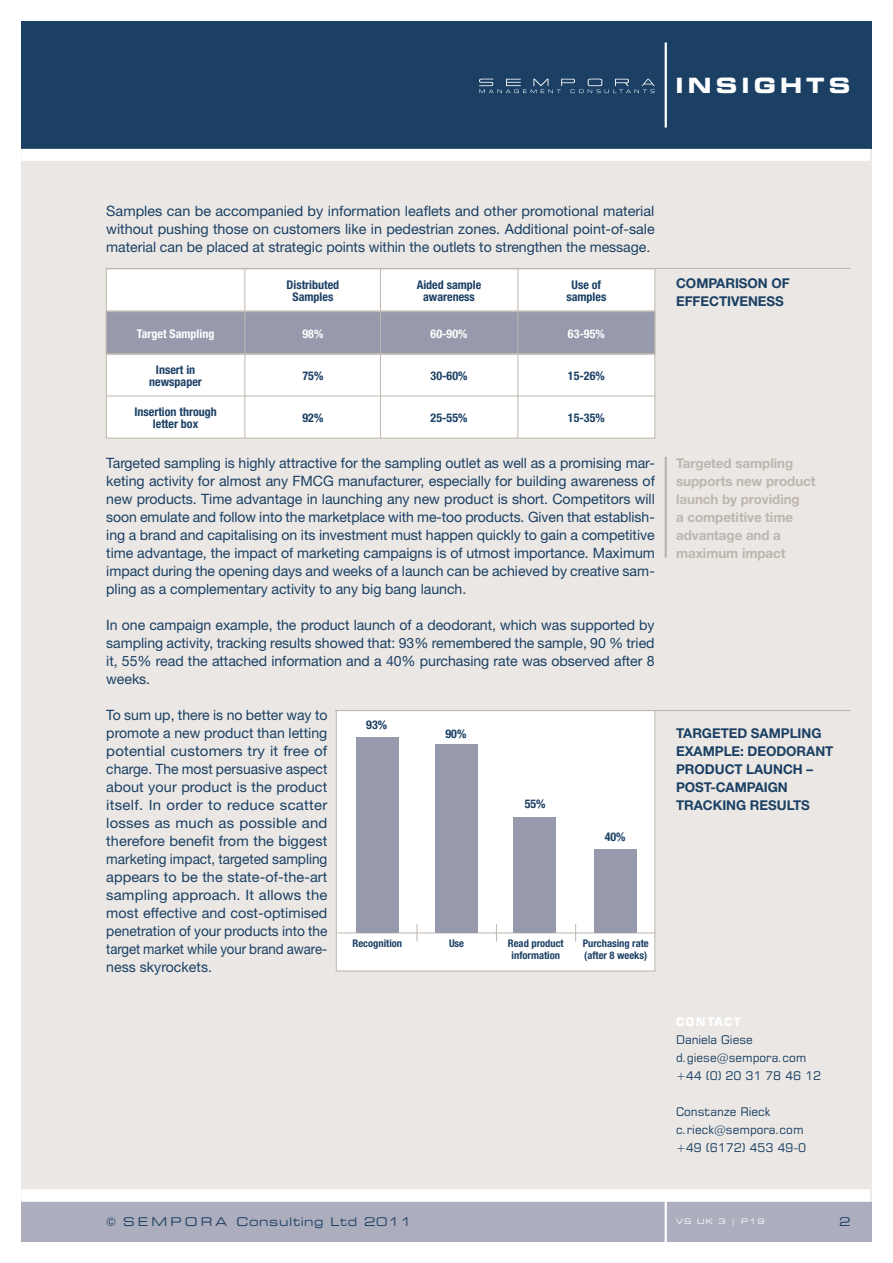
<style>
.page{position:relative;width:893px;height:1263px;background:#fff}
.page>*{position:absolute;margin:0;border:0;box-sizing:border-box;transform-origin:0 0}
.t1{font:700 expanded 21px "Square 721 BT";letter-spacing:.2em;color:#fff}
.t2{font:14.25px/18px "Helvetica Neue LT Std";letter-spacing:-.005em;color:#1b4064;text-align:justify}
.t3{font:700 13.5px/18px "Helvetica Neue LT Std";letter-spacing:-.005em;color:#1b4064}
.t4{font:700 13.5px/18px "Helvetica Neue LT Std";letter-spacing:-.005em;color:#beb6ad}
.t5{font:700 condensed 12px/12px "Helvetica Neue LT Std";color:#1b4064;text-align:center}
.t6{font:12px/18px "Square 721 BT";letter-spacing:-.005em;color:#1b4064}
.t7{font:700 condensed 12px "Helvetica Neue LT Std";color:#fff}
.t8{font:expanded 12px "Square 721 BT";letter-spacing:.05em;color:#1b4064}
.t9{font:700 12px "Square 721 BT";color:#fff}
.t10{font:700 condensed 10.5px/12px "Helvetica Neue LT Std";color:#1b4064;text-align:center}
.t11{font:expanded 7.5px "Square 721 BT";letter-spacing:.15em;color:#fff}
</style>
<div class="page">
<div style="left:21px;top:21px;width:851px;height:128px;background:#1b4064"></div>
<div style="left:21px;top:1201px;width:851px;height:41px;background:#acadbd"></div>
<div style="left:21px;top:149px;width:851px;height:1052px;background:#eae7e4"></div>
<div style="left:21px;top:149px;width:849px;height:12px;background:#fff"></div>
<div style="left:21px;top:1189px;width:849px;height:12px;background:#fff"></div>
<hr style="left:665px;top:1201px;width:2px;height:62px;background:#fff">
<hr style="left:665px;top:43px;width:2px;height:85px;background:#fff">
<svg style="left:479px;top:79px;width:176px;height:14px"></svg>
<div style="left:106px;top:268px;width:549px;height:170px;background:#fff;border:1px solid #beb6ad"></div>
<div style="left:106px;top:311px;width:549px;height:44px;background:#9799ac;border:1px solid #beb6ad"></div>
<hr style="left:665px;top:457px;width:2px;height:101px;background:#beb6ad">
<hr style="left:106px;top:268px;width:744px;height:1px;background:#beb6ad">
<hr style="left:106px;top:311px;width:549px;height:1px;background:#beb6ad">
<hr style="left:106px;top:353px;width:549px;height:1px;background:#beb6ad">
<hr style="left:106px;top:396px;width:549px;height:1px;background:#beb6ad">
<div style="left:336px;top:710px;width:319px;height:261px;background:#fff;border:1px solid #beb6ad"></div>
<hr style="left:335px;top:710px;width:515px;height:1px;background:#beb6ad">
<hr style="left:337px;top:932px;width:318px;height:1px;background:#beb6ad">
<svg style="left:417px;top:924px;width:1px;height:18px"></svg>
<svg style="left:496px;top:924px;width:1px;height:18px"></svg>
<svg style="left:575px;top:924px;width:1px;height:18px"></svg>
<div style="left:356px;top:737px;width:42px;height:195px;background:#9799ac"></div>
<div style="left:435px;top:744px;width:42px;height:188px;background:#9799ac"></div>
<div style="left:513px;top:817px;width:43px;height:115px;background:#9799ac"></div>
<div style="left:594px;top:849px;width:43px;height:83px;background:#9799ac"></div>
<hr style="left:244px;top:268px;width:1px;height:170px;background:#beb6ad">
<hr style="left:380px;top:268px;width:1px;height:170px;background:#beb6ad">
<hr style="left:517px;top:268px;width:1px;height:170px;background:#beb6ad">
<h1 class="t1" style="left:675px;top:73px;width:176px">INSIGHTS</h1>
<p class="t2" style="left:106px;top:202px;width:550px">Samples can be accompanied by information leaflets and other promotional material without pushing those on customers like in pedestrian zones. Additional point-of-sale material can be placed at strategic points within the outlets to strengthen the message.</p>
<p class="t7" style="left:137px;top:326px;width:79px">Target Sampling</p>
<p class="t5" style="left:149px;top:363px;width:54px">Insert in newspaper</p>
<p class="t5" style="left:134px;top:406px;width:84px">Insertion through letter box</p>
<p class="t5" style="left:287px;top:279px;width:54px">Distributed<br>Samples</p>
<p class="t7" style="left:303px;top:326px;width:22px">98%</p>
<p class="t5" style="left:303px;top:369px;width:22px">75%</p>
<p class="t5" style="left:303px;top:412px;width:22px">92%</p>
<p class="t5" style="left:417px;top:279px;width:66px">Aided sample awareness</p>
<p class="t7" style="left:431px;top:326px;width:38px">60-90%</p>
<p class="t5" style="left:431px;top:369px;width:38px">30-60%</p>
<p class="t5" style="left:431px;top:412px;width:38px">25-55%</p>
<p class="t5" style="left:566px;top:279px;width:41px">Use of samples</p>
<p class="t7" style="left:568px;top:326px;width:38px">63-95%</p>
<p class="t5" style="left:568px;top:369px;width:38px">15-26%</p>
<p class="t5" style="left:568px;top:412px;width:38px">15-35%</p>
<p class="t2" style="left:106px;top:454px;width:550px">Targeted sampling is highly attractive for the sampling outlet as well as a promising mar&shy;keting activity for almost any FMCG</p>
<p class="t2" style="left:106px;top:472px;width:550px;text-indent:232px">manufacturer, especially for building awareness of new products. Time advantage in launching any new product is short. Competitors will soon emulate and follow into the marketplace with me-too products. Given that establish&shy;ing a brand and capitalising on its investment must happen quickly to gain a competitive time advantage, the impact of marketing campaigns is of utmost importance. M aximum impact during the opening days and weeks of a launch can be achieved by creative sam&shy;pling as a complementary activity to any big bang launch.</p>
<p class="t2" style="left:106px;top:616px;width:550px">I n one campaign example, the product launch of a deodorant, which was supported by sampling activity, tracking results showed that: 93% remembered the sample, 90 % tried it, 55% read the attached information and a 40% purchasing rate was observed after 8 weeks.</p>
<p class="t2" style="left:106px;top:706px;width:223px">To sum up, there is no better way to promote a new product than letting potential customers try it free of charge. The most persuasive aspect about your product is the product itself. I n order to reduce scatter losses as much as possible and therefore benefit from the biggest marketing impact, targeted sampling appears to be the state-of-the-art sampling approach. It allows the most effective and cost-optimised penetration of your products into the target market while your brand aware&shy;ness skyrockets.</p>
<p class="t5" style="left:366px;top:718px;width:22px">93%</p>
<p class="t5" style="left:445px;top:727px;width:22px">90%</p>
<p class="t5" style="left:525px;top:797px;width:22px">55%</p>
<p class="t5" style="left:605px;top:830px;width:22px">40%</p>
<p class="t10" style="left:353px;top:937px;width:51px">Recognition</p>
<p class="t10" style="left:449px;top:937px;width:17px">Use</p>
<p class="t10" style="left:508px;top:937px;width:57px">Read product information</p>
<p class="t10" style="left:583px;top:937px;width:68px;text-align:left">Purchasing rate (after 8 weeks)</p>
<p class="t3" style="left:676px;top:274px;width:115px">Comparison of<br>Effecti</p>
<p class="t3" style="left:731px;top:292px;width:37px">veness</p>
<p class="t4" style="left:676px;top:454px;width:141px">Targeted sampling supports new product launch by providing<br>a competitive time advantage and a maximum impact</p>
<p class="t3" style="left:676px;top:724px;width:26px">Targete</p>
<p class="t3" style="left:676px;top:724px;width:145px;text-indent:61px">d Sampling<br>Example: DEODO</p>
<p class="t3" style="left:676px;top:742px;width:159px;text-indent:121px">RANT<br>PRODUCT LAUNCH –<br>POST-CAMPA</p>
<p class="t3" style="left:676px;top:778px;width:135px;text-indent:88px">IGN<br>TRACKING RESULTS</p>
<p class="t9" style="left:676px;top:1014px;width:20px">CONTACT</p>
<p class="t6" style="left:676px;top:1030px;width:147px">Daniela Giese d.giese@sempora.com +44 (0) 20 31 78 46 12</p>
<p class="t6" style="left:676px;top:1102px;width:132px">Constanze Rieck c.rieck@sempora.com +49 (6172) 453 49-0</p>
<p class="t8" style="left:106px;top:1214px;width:307px">© S E M P O R A Consulting Ltd 2011</p>
<p class="t11" style="left:676px;top:1217px;width:90px">VS UK 3 | P19</p>
<p class="t8" style="left:839px;top:1214px;width:13px">2</p>
</div>
